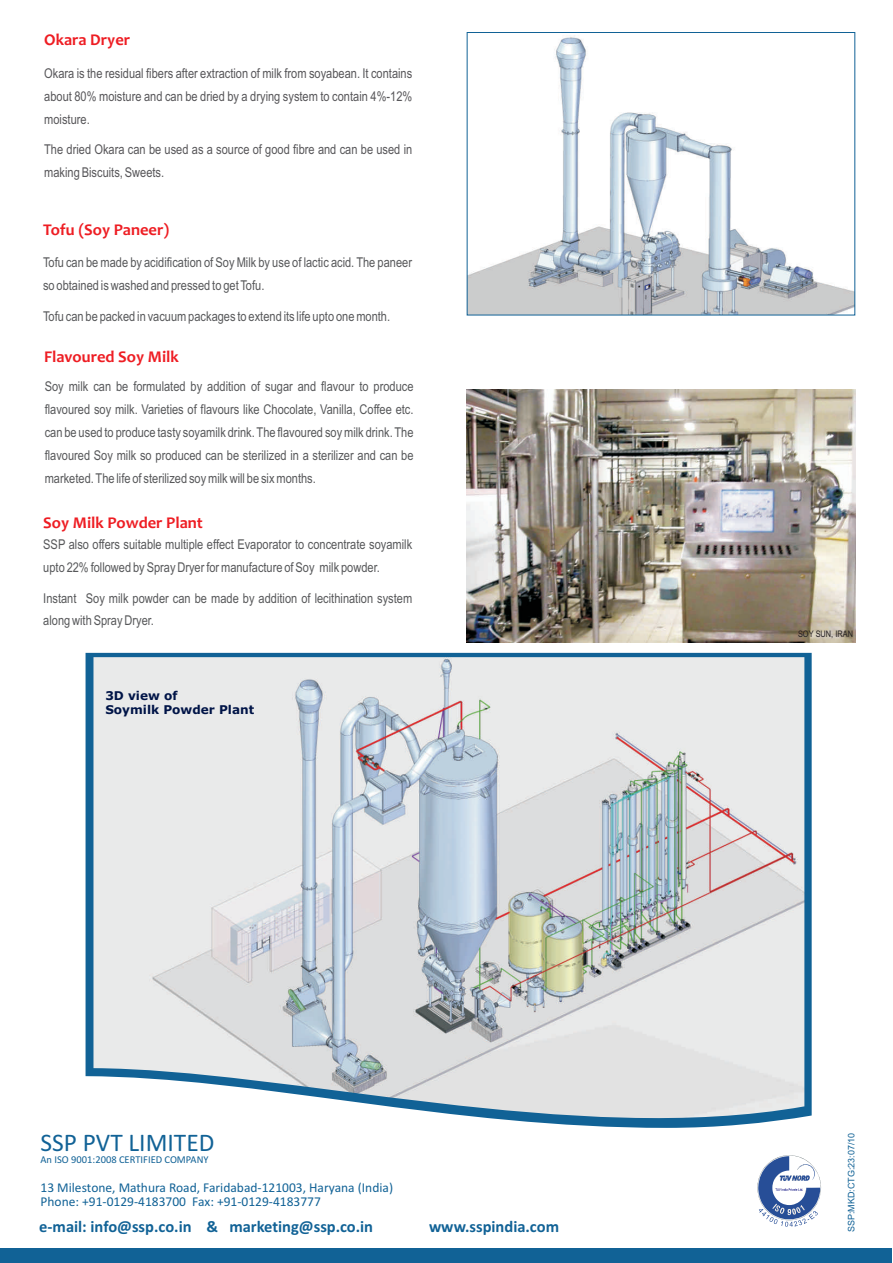
<style>
.page{position:relative;width:893px;height:1263px;background:#fff}
.page>*{position:absolute;margin:0;border:0;box-sizing:border-box;transform-origin:0 0}
.t1{font:25.5px "Calibri";color:#116296}
.t2{font:700 16.5px "Candara";color:#ee1d23}
.t3{font:700 16.5px "Calibri";color:#116296}
.t4{font:13.5px/23px "Arial Narrow";color:#57585a}
.t5{font:13.5px/23px "Arial Narrow";color:#575659;text-align:justify}
.t6{font:13.5px/14.2px "Calibri";color:#116296}
.t7{font:700 12.15px/14.7px "Verdana";color:#001447}
.t8{font:10.5px "Calibri";color:#116296}
.t9{font:9px "Arial";color:#116296}
.t10{font:9px "Arial Narrow";color:#231f20}
</style>
<div class="page">
<img style="left:469px;top:35px;width:384px;height:278px">
<svg style="left:86px;top:653px;width:726px;height:475px;fill:#116296"></svg>
<img style="left:93px;top:657px;width:711px;height:461px">
<img style="left:467px;top:389px;width:388px;height:253px">
<svg style="left:757px;top:1155px;width:64px;height:72px"></svg>
<div style="left:0;top:1248px;width:892px;height:15px;background:#116296"></div>
<p class="t2" style="left:44px;top:33px;width:87px">Okara Dryer</p>
<p class="t5" style="left:44px;top:63px;width:370px">Okara is the residual fibers after extraction of milk from soyabean. It contains about 80% moisture and can be dried by a drying system to contain 4%-12% moisture.</p>
<p class="t5" style="left:44px;top:139px;width:370px">The dried Okara can be used as a source of good fibre and can be used in making Biscuits, Sweets.</p>
<p class="t2" style="left:43px;top:223px;width:128px">Tofu (Soy Paneer)</p>
<p class="t4" style="left:43px;top:252px;width:370px">Tofu can be made by acidification of Soy Milk by use of lactic acid. The paneer so obtained is washed and pressed to get Tofu.</p>
<p class="t4" style="left:43px;top:306px;width:349px">Tofu can be packed in vacuum packages to extend its life upto one month.</p>
<p class="t2" style="left:44px;top:350px;width:136px">Flavoured Soy Milk</p>
<p class="t4" style="left:45px;top:376px;width:370px;text-align:justify">Soy milk can be formulated by addition of sugar and flavour to produce flavoured soy milk. Varieties of flavours like Chocolate, Vanilla, Coffee etc. can be used to produce tasty soyamilk drink. The flavoured soy milk drink. The flavoured Soy milk so produced can be sterilized in a sterilizer and can be marketed. The life of sterilized soy milk will be six months.</p>
<p class="t2" style="left:43px;top:516px;width:161px">Soy Milk Powder Plant</p>
<p class="t4" style="left:43px;top:534px;width:370px">SSP also offers suitable multiple effect Evaporator to concentrate soyamilk upto 22% followed by Spray Dryer for manufacture of Soy milk powder.</p>
<p class="t4" style="left:43px;top:587px;width:370px">Instant Soy milk powder can be made by addition of lecithination system along with Spray Dryer.</p>
<p class="t7" style="left:105px;top:689px;width:150px">3D view of<br>Soymilk Powder Plant</p>
<h1 class="t1" style="left:40px;top:1132px;width:175px">SSP PVT LIMITED</h1>
<p class="t8" style="left:40px;top:1155px;width:170px">An ISO 9001:2008 CERTIFIED COMPANY</p>
<p class="t6" style="left:40px;top:1181px;width:354px">13 Milestone, Mathura Road, Faridabad-121003, Haryana (India)<br>Phone: +91-0129-4183700 Fax: +91-0129-4183777</p>
<p class="t3" style="left:39px;top:1219px;width:335px">e-mail: info@ssp.co.in &amp; marketing@ssp.co.in</p>
<p class="t3" style="left:429px;top:1219px;width:132px">www.sspindia.com</p>
<p class="t10" style="left:798px;top:630px;width:56px">SOY SUN, IRAN</p>
<p class="t9" style="left:848px;top:1232px;width:101px;rotate:-90deg">SSP:MKD:CTG:23:07/10</p>
</div>
